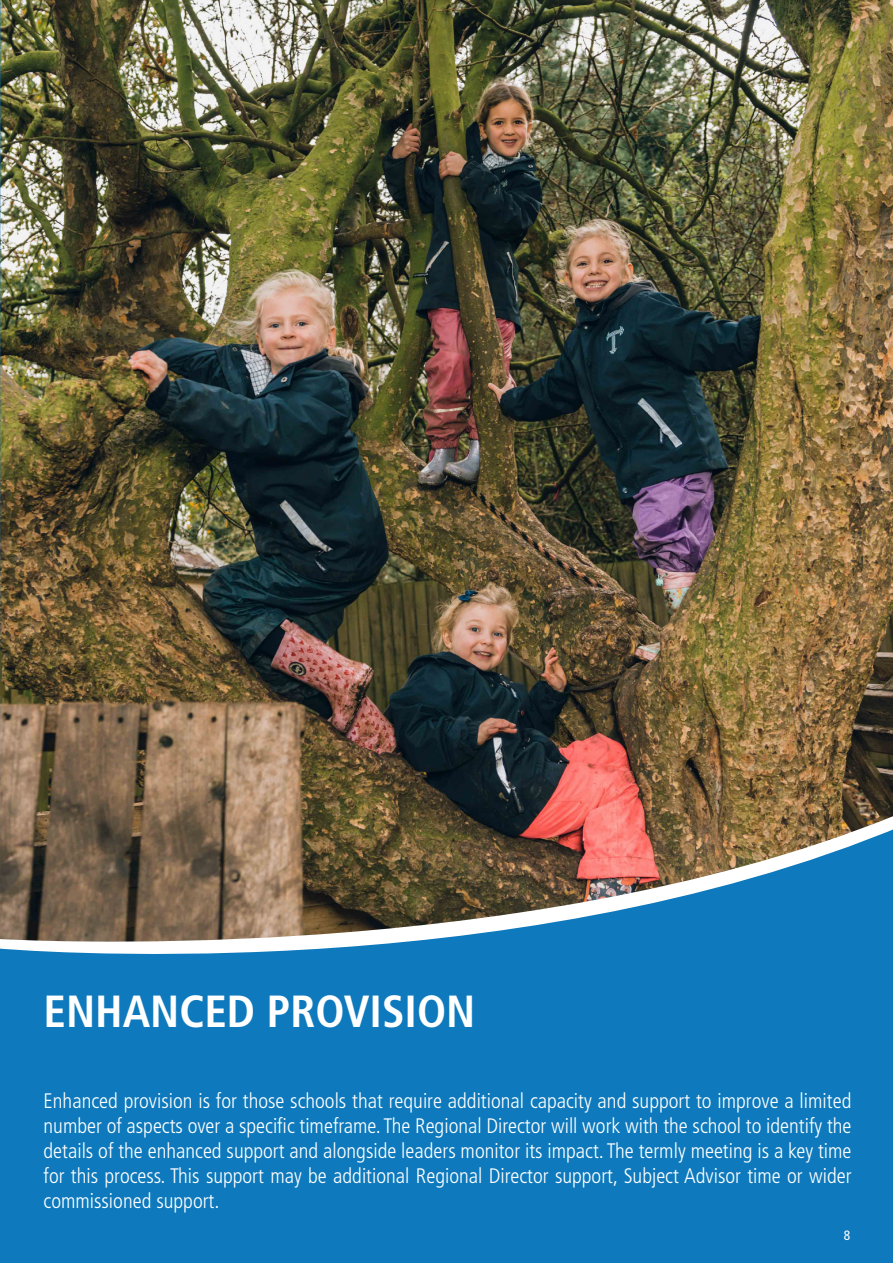
<style>
.page{position:relative;width:893px;height:1263px;background:#0e7abd}
.page>*{position:absolute;margin:0;border:0;box-sizing:border-box;transform-origin:0 0}
.t1{font:700 condensed 45px "Frutiger LT Pro";color:#fff}
.t2{font:300 condensed 21px/25.2px "Frutiger LT Pro";color:#fff;text-align:justify}
.t3{font:condensed 13.5px "Frutiger LT Pro";color:#fff}
</style>
<div class="page">
<svg style="left:0;top:943px;width:393px;height:11px;fill:#fff"></svg>
<img style="left:0;top:0;width:893px;height:943px">
<p class="t1" style="left:44px;top:984px;width:433px">ENHANCED PROVISION</p>
<p class="t2" style="left:44px;top:1088px;width:809px">Enhanced provision is for those schools that require additional capacity and support to improve a limited number of aspects over a specific timeframe. The Regional Director will work with the school to identify the details of the enhanced support and alongside leaders monitor its impact. The termly meeting is a key time for this process. This support may be additional Regional Director support, Subject Advisor time or wider commissioned support.</p>
<p class="t3" style="left:844px;top:1227px;width:8px">8</p>
</div>
